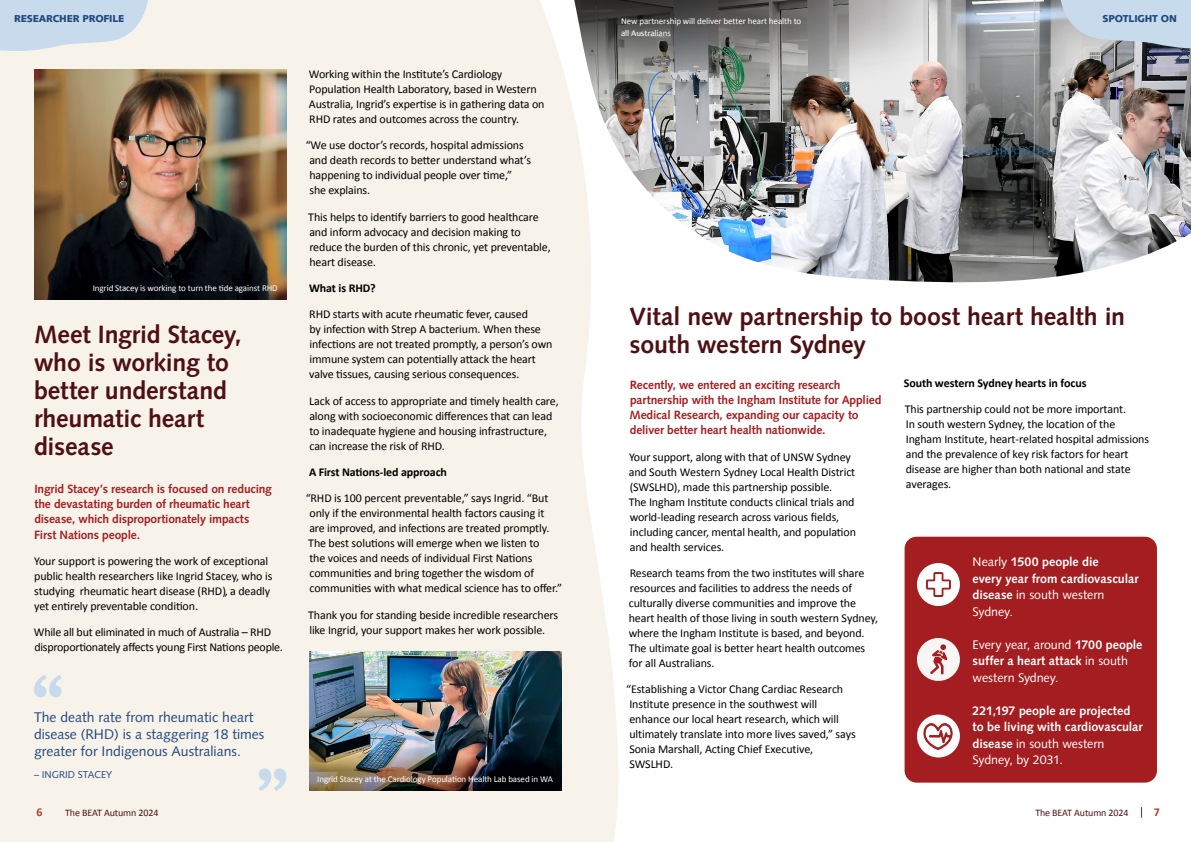
<style>
.page{position:relative;width:1191px;height:842px;background:#fff}
.page>*{position:absolute;margin:0;border:0;box-sizing:border-box;transform-origin:0 0}
.t1{font:700 25px/28px "Syntax LT Std";letter-spacing:-.005em;color:#4f1014}
.t2{font:14px/17px "Syntax LT Std";color:#21477c}
.t3{font:700 12.5px/16.5px "Syntax LT Std";letter-spacing:-.005em;color:#fff}
.t4{font:12.5px/16.5px "Syntax LT Std";letter-spacing:-.01em;color:#fff}
.t5{font:12px/15px "Calibri";letter-spacing:-.01em;color:#000}
.t6{font:700 12px/15px "Syntax LT Std";letter-spacing:-.01em;color:#a41e21}
.t7{font:700 12px "Calibri";letter-spacing:-.01em;color:#000}
.t8{font:700 12px "Calibri";color:#ae3f31}
.t9{font:10px "Calibri";letter-spacing:-.01em;color:#4f1014}
.t10{font:900 10px "Syntax LT Std";letter-spacing:-.02em;color:#21477c}
.t11{font:10px "Syntax LT Std";color:#21477c}
.t12{font:9px/11.2px "Calibri";letter-spacing:-.01em;color:#fff}
.s1{font-weight:400}
.s2{font-weight:700}
</style>
<div class="page">
<div style="left:0;top:0;width:618px;height:842px;background:#f7f3eb"></div>
<img style="left:34px;top:69px;width:252px;height:230px">
<img style="left:574px;top:0;width:617px;height:283px">
<svg style="left:0;top:0;width:151px;height:51px;background:#cfdfec"></svg>
<svg style="left:1057px;top:0;width:134px;height:49px;background:#c0d0de"></svg>
<img style="left:309px;top:651px;width:252px;height:140px">
<svg style="left:34px;top:675px;width:28px;height:22px"></svg>
<svg style="left:259px;top:768px;width:27px;height:23px"></svg>
<div style="left:904px;top:537px;width:253px;height:246px;background:#a41e21;border-radius:12px"></div>
<div style="left:917px;top:714px;width:43px;height:43px;background:#fff;border-radius:50%"></div>
<svg style="left:923px;top:723px;width:30px;height:27px"></svg>
<div style="left:917px;top:563px;width:43px;height:43px;background:#fff;border-radius:50%"></div>
<div style="left:917px;top:638px;width:43px;height:43px;background:#f7f6f5;border-radius:50%"></div>
<svg style="left:926px;top:572px;width:25px;height:25px"></svg>
<svg style="left:930px;top:644px;width:17px;height:30px"></svg>
<p class="t10" style="left:14px;top:12px;width:112px">RESEARCHER PROFILE</p>
<p class="t12" style="left:93px;top:282px;width:187px">Ingrid Stacey is working to turn the tide against RHD</p>
<h1 class="t1" style="left:34px;top:320px;width:209px">Meet Ingrid Stacey, who is working to better understand rheumatic heart disease</h1>
<p class="t6" style="left:34px;top:481px;width:239px;line-height:15.3px">Ingrid Stacey’s research is focused on reducing the devastating burden of rheumatic heart disease, which disproportionately impacts First Nations people.</p>
<p class="t5" style="left:34px;top:553px;width:240px">Your support is powering the work of exceptional public health researchers like Ingrid Stacey, who is studying rheumatic heart disease (RHD ), a deadly yet entirely preventable condition.</p>
<p class="t5" style="left:34px;top:625px;width:251px">While all but eliminated in much of Australia – RHD disproportionately affects young First Nations people.</p>
<p class="t2" style="left:34px;top:709px;width:232px">The death rate from rheumatic heart disease (RHD) is a staggering 18 times greater for Indigenous Australians.</p>
<p class="t11" style="left:34px;top:768px;width:80px">– INGRID STACEY</p>
<p class="t8" style="left:37px;top:803px;width:8px">6</p>
<p class="t9" style="left:65px;top:805px;width:95px">The BEAT Autumn 2024</p>
<p class="t5" style="left:309px;top:66px;width:237px">Working within the Institute’s Cardiology Population Health Laboratory, based in Western Australia, Ingrid’s expertise is in gathering data on RHD rates and outcomes across the country.</p>
<p class="t5" style="left:309px;top:138px;width:223px;text-indent:-4px">“We use doctor’s records, hospital admissions and death records to better understand what’s happening to individual people over time,” she explains.</p>
<p class="t5" style="left:308px;top:209px;width:244px">This helps to identify barriers to good healthcare and inform advocacy and decision making to reduce the burden of this chronic, yet preventable, heart disease.</p>
<p class="t7" style="left:309px;top:280px;width:68px">What is RHD?</p>
<p class="t5" style="left:309px;top:307px;width:245px">RHD starts with acute rheumatic fever, caused<br>by infection with Strep A bacterium. When these infections are not treated promptly, a person’s own immune system can potentially attack the heart valve tissues, causing serious consequences.</p>
<p class="t5" style="left:309px;top:393px;width:251px">Lack of access to appropriate and timely health care, along with socioeconomic differences that can lead to inadequate hygiene and housing infrastructure, can increase the risk of RHD.</p>
<p class="t7" style="left:309px;top:464px;width:139px">A First Nations-led approach</p>
<p class="t5" style="left:306px;top:491px;width:258px">“RHD is 100 percent preventable,” says Ingrid. “But only if the environmental health factors causing it<br>are improved, and infections are treated promptly.<br>The best solutions will emerge when we listen to<br>the voices and needs of individual First Nations communities and bring together the wisdom of communities with what medical science has to offer.”</p>
<p class="t5" style="left:308px;top:607px;width:251px">Thank you for standing beside incredible researchers like Ingrid, your support makes her work possible.</p>
<p class="t12" style="left:317px;top:774px;width:237px">Ingrid Stacey at the Cardiology Population Health Lab based in WA</p>
<p class="t12" style="left:621px;top:16px;width:182px">New partnership will deliver better heart health to all Australians</p>
<p class="t10" style="left:1102px;top:12px;width:76px">SPOTLIGHT ON</p>
<h1 class="t1" style="left:629px;top:302px;width:497px">Vital new partnership to boost heart health in south western Sydney</h1>
<p class="t6" style="left:629px;top:378px;width:253px">Recently, we entered an exciting research partnership with the Ingham Institute for Applied Medical Research, expanding our capacity to deliver better heart health nationwide.</p>
<p class="t5" style="left:628px;top:449px;width:229px">Your support, along with that of UNSW Sydney and South Western Sydney Local Health District (SWSLHD), made this partnership possible.<br>The Ingham Institute conducts clinical trials and world-leading research across various fields, including cancer, mental health, and population and health services.</p>
<p class="t5" style="left:628px;top:565px;width:251px">Research teams from the two institutes will share resources and facilities to address the needs of culturally diverse communities and improve the heart health of those living in south western Sydney, where the Ingham Institute is based, and beyond.<br>The ultimate goal is better heart health outcomes for all Australians.</p>
<p class="t5" style="left:626px;top:682px;width:231px">“Establishing a Victor Chang Cardiac Research Institute presence in the southwest will enhance our local heart research, which will ultimately translate into more lives saved,” says Sonia Marshall, Acting Chief Executive, SWSLHD.</p>
<p class="t7" style="left:903px;top:374px;width:184px">South western Sydney hearts in focus</p>
<p class="t5" style="left:904px;top:401px;width:246px">This partnership could not be more important.<br>In south western Sydney, the location of the Ingham Institute, heart-related hospital admissions and the prevalence of key risk factors for heart disease are higher than both national and state averages.</p>
<p class="t3" style="left:972px;top:554px;width:167px"><span class="s1">Nearly</span> 1500 people die<br>every year from cardiovascular disease <span class="s1">in south western<br>Sydney.</span></p>
<p class="t4" style="left:972px;top:636px;width:171px">Every year, around <span class="s2">1700 people suffer a heart attack</span> in south western Sydney.</p>
<p class="t3" style="left:972px;top:702px;width:172px">221,197 people are projected to be living with cardiovascular disease <span class="s1">in south western<br>Sydney, by 2031.</span></p>
<p class="t9" style="left:1035px;top:805px;width:95px">The BEAT Autumn 2024</p>
<p class="t8" style="left:1153px;top:803px;width:8px">7</p>
</div>
